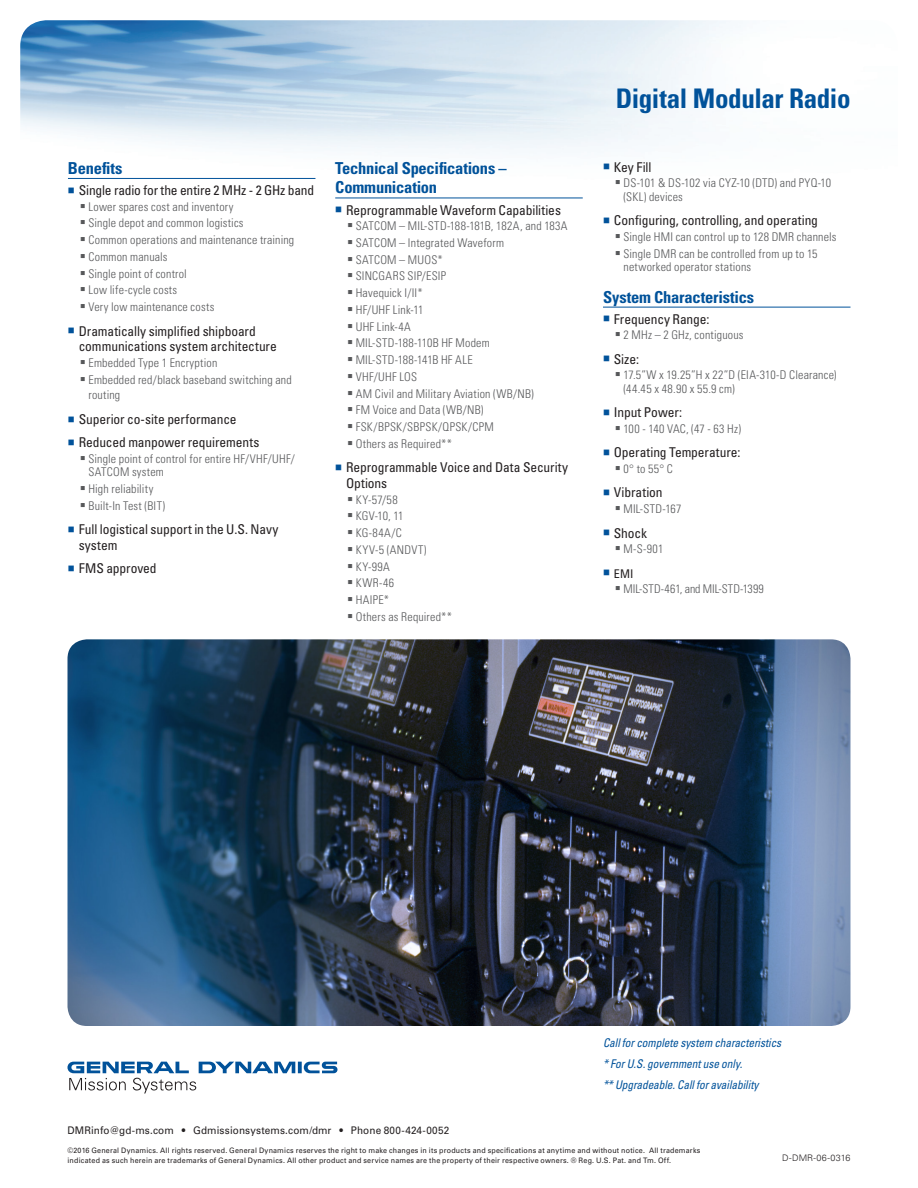
<style>
.page{position:relative;width:918px;height:1188px;background:#fff}
.page>*{position:absolute;margin:0;border:0;box-sizing:border-box;transform-origin:0 0}
.Back-Title{font:700 condensed 27px "Univers LT Std";letter-spacing:-.015em;color:#01529a}
.Specs_Subhead{font:700 condensed 16.5px/19.5px "Univers LT Std";letter-spacing:-.015em;color:#01529a}
.t1{font:condensed 13.5px/15.8px "Univers LT Std";letter-spacing:-.005em;color:#231f20}
.t2{font:300 condensed 12px/13.5px "Univers LT Std";letter-spacing:.015em;color:#57585a}
.footnote{font:italic condensed 12px "Univers LT Std";letter-spacing:-.01em;color:#01529a;scale:.95 1}
.t3{font:300 condensed 12px "Univers LT Std";letter-spacing:-.005em;color:#57585a}
.t4{font:300 condensed 12px "Univers LT Std";letter-spacing:.045em;color:#57585a}
.t5{font:condensed 12px "Univers LT Std";color:#231f20}
.Address{font:10.5px "Univers LT Std";letter-spacing:.015em;color:#231f20;scale:.95 1}
.Body{font:300 9px "Univers LT Std";letter-spacing:.01em;color:#231f20}
.t6{font:7.5px/9.8px "Univers LT Std";letter-spacing:.03em;color:#231f20;scale:.95 1}
.s1{color:#01529a}
</style>
<div class="page">
<img style="left:20px;top:20px;width:711px;height:178px">
<svg style="left:68px;top:1062px;width:269px;height:32px"></svg>
<hr style="left:68px;top:178px;width:247px;height:1px;background:#01529a">
<hr style="left:335px;top:198px;width:248px;height:1px;background:#01529a">
<hr style="left:603px;top:307px;width:247px;height:1px;background:#01529a">
<img style="left:68px;top:639px;width:782px;height:387px">
<svg style="left:616px;top:181px;width:4px;height:4px"></svg>
<p class="Specs_Subhead" style="left:68px;top:158px;width:56px">Benefits</p>
<p class="t1" style="left:68px;top:182px;width:248px"><span class="s1">■</span> Single radio for the entire 2 MHz - 2 GHz band</p>
<p class="t2" style="left:88px;top:200px;width:146px">Lower spares cost and inventory</p>
<p class="t2" style="left:88px;top:217px;width:157px">Single depot and common logistics</p>
<p class="t2" style="left:88px;top:233px;width:207px">Common operations and maintenance training</p>
<p class="t2" style="left:88px;top:250px;width:81px">Common manuals</p>
<p class="t2" style="left:88px;top:267px;width:100px">Single point of control</p>
<p class="t2" style="left:88px;top:283px;width:90px">Low life-cycle costs</p>
<p class="t2" style="left:88px;top:300px;width:127px">Very low maintenance costs</p>
<p class="t1" style="left:79px;top:323px;width:200px;text-indent:-11px"><span class="s1">■</span> Dramatically simplified shipboard communications system architecture</p>
<p class="t2" style="left:88px;top:356px;width:130px">Embedded Type 1 Encryption</p>
<p class="t2" style="left:88px;top:372px;width:205px;line-height:15.8px">Embedded red/black baseband switching and routing</p>
<p class="t1" style="left:68px;top:411px;width:170px"><span class="s1">■</span> Superior co-site performance</p>
<p class="t1" style="left:68px;top:434px;width:193px"><span class="s1">■</span> Reduced manpower requirements</p>
<p class="t2" style="left:88px;top:452px;width:208px">Single point of control for entire HF/VHF/UHF/<br>SATCOM system</p>
<p class="t2" style="left:88px;top:482px;width:66px">High reliability</p>
<p class="t2" style="left:88px;top:499px;width:78px">Built-In Test (BIT)</p>
<p class="t1" style="left:79px;top:521px;width:201px;text-indent:-11px"><span class="s1">■</span> Full logistical support in the U.S. Navy system</p>
<p class="t1" style="left:68px;top:560px;width:90px"><span class="s1">■</span> FMS approved</p>
<p class="Specs_Subhead" style="left:335px;top:158px;width:173px">Technical Specifications –<br>Communication</p>
<p class="t1" style="left:335px;top:202px;width:227px"><span class="s1">■</span> Reprogrammable Waveform Capabilities</p>
<p class="t2" style="left:356px;top:219px;width:213px">SATCOM – MIL-STD-188-181B, 182A, and 183A</p>
<p class="t2" style="left:356px;top:236px;width:150px">SATCOM – Integrated Waveform</p>
<p class="t2" style="left:356px;top:253px;width:89px">SATCOM – MUOS*</p>
<p class="t2" style="left:356px;top:270px;width:92px">SINCGARS SIP/ESIP</p>
<p class="t2" style="left:356px;top:286px;width:68px">Havequick I/II*</p>
<p class="t2" style="left:356px;top:303px;width:69px">HF/UHF Link-11</p>
<p class="t2" style="left:356px;top:320px;width:57px">UHF Link-4A</p>
<p class="t2" style="left:356px;top:336px;width:135px">MIL-STD-188-110B HF Modem</p>
<p class="t2" style="left:356px;top:353px;width:119px">MIL-STD-188-141B HF ALE</p>
<p class="t2" style="left:356px;top:370px;width:63px">VHF/UHF LOS</p>
<p class="t2" style="left:356px;top:387px;width:180px">AM Civil and Military Aviation (WB/NB)</p>
<p class="t2" style="left:356px;top:403px;width:129px">FM Voice and Data (WB/NB)</p>
<p class="t2" style="left:356px;top:420px;width:140px">FSK/BPSK/SBPSK/QPSK/CPM</p>
<p class="t2" style="left:356px;top:437px;width:98px">Others as Required**</p>
<p class="t1" style="left:346px;top:459px;width:224px;text-indent:-11px"><span class="s1">■</span> Reprogrammable Voice and Data Security<br>Options</p>
<p class="t2" style="left:356px;top:493px;width:44px">KY-57/58</p>
<p class="t2" style="left:356px;top:509px;width:49px">KGV-10, 11</p>
<p class="t2" style="left:356px;top:526px;width:47px">KG-84A/C</p>
<p class="t4" style="left:356px;top:542px;width:72px">KYV-5 (ANDVT)</p>
<p class="t2" style="left:356px;top:560px;width:36px">KY-99A</p>
<p class="t2" style="left:356px;top:576px;width:40px">KWR-46</p>
<p class="t2" style="left:356px;top:593px;width:35px">HAIPE*</p>
<p class="t2" style="left:356px;top:610px;width:98px">Others as Required**</p>
<p class="Back-Title" style="left:616px;top:82px;width:236px">Digital Modular Radio</p>
<p class="t1" style="left:603px;top:159px;width:50px"><span class="s1">■</span> Key Fill</p>
<p class="t2" style="left:624px;top:176px;width:209px">DS-101 &amp; DS-102 via CYZ-10 (DTD) and PYQ-10 (SKL) devices</p>
<p class="t1" style="left:603px;top:212px;width:217px"><span class="s1">■</span> Configuring, controlling, and operating</p>
<p class="t2" style="left:624px;top:230px;width:214px">Single HMI can control up to 128 DMR channels</p>
<p class="t2" style="left:624px;top:247px;width:195px">Single DMR can be controlled from up to 15 networked operator stations</p>
<p class="Specs_Subhead" style="left:603px;top:287px;width:153px">System Characteristics</p>
<p class="t1" style="left:603px;top:311px;width:108px"><span class="s1">■</span> Frequency Range:</p>
<p class="t2" style="left:624px;top:328px;width:121px">2 MHz – 2 GHz, contiguous</p>
<p class="t1" style="left:603px;top:351px;width:38px"><span class="s1">■</span> Size:</p>
<p class="t2" style="left:624px;top:368px;width:215px">17.5”W x 19.25”H x 22”D (EIA-310-D Clearance) (44.45 x 48.90 x 55.9 cm)</p>
<p class="t1" style="left:603px;top:404px;width:81px"><span class="s1">■</span> Input Power:</p>
<p class="t2" style="left:624px;top:422px;width:119px">100 - 140 VAC, (47 - 63 Hz)</p>
<p class="t1" style="left:603px;top:445px;width:139px"><span class="s1">■</span> Operating Temperature:</p>
<p class="t2" style="left:624px;top:462px;width:51px">0° to 55° C</p>
<p class="t1" style="left:603px;top:485px;width:61px"><span class="s1">■</span> Vibration</p>
<p class="t2" style="left:624px;top:502px;width:60px">MIL-STD-167</p>
<p class="t1" style="left:603px;top:525px;width:45px"><span class="s1">■</span> Shock</p>
<p class="t2" style="left:624px;top:542px;width:41px">M-S-901</p>
<p class="t5" style="left:603px;top:566px;width:32px"><span class="s1">■</span> EMI</p>
<p class="t3" style="left:624px;top:582px;width:142px">MIL-STD-461, and MIL-STD-1399</p>
<p class="Address" style="left:68px;top:1124px;width:403px">DMRinfo@gd-ms.com • Gdmissionsystems.com/dmr • Phone 800-424-0052</p>
<p class="footnote" style="left:603px;top:1035px;width:189px">Call for complete system characteristics</p>
<p class="footnote" style="left:603px;top:1056px;width:148px">* For U.S. government use only.</p>
<p class="footnote" style="left:603px;top:1077px;width:165px">** Upgradeable. Call for availability</p>
<p class="t6" style="left:68px;top:1145px;width:668px">©2016 General Dynamics. All rights reserved. General Dynamics reserves the right to make changes in its products and specifications at anytime and without notice. All trademarks indicated as such herein are trademarks of General Dynamics. All other product and service names are the property of their respective owners. ® Reg. U.S. Pat. and Tm. Off.</p>
<p class="Body" style="left:782px;top:1152px;width:70px">D-DMR-06-0316</p>
</div>
